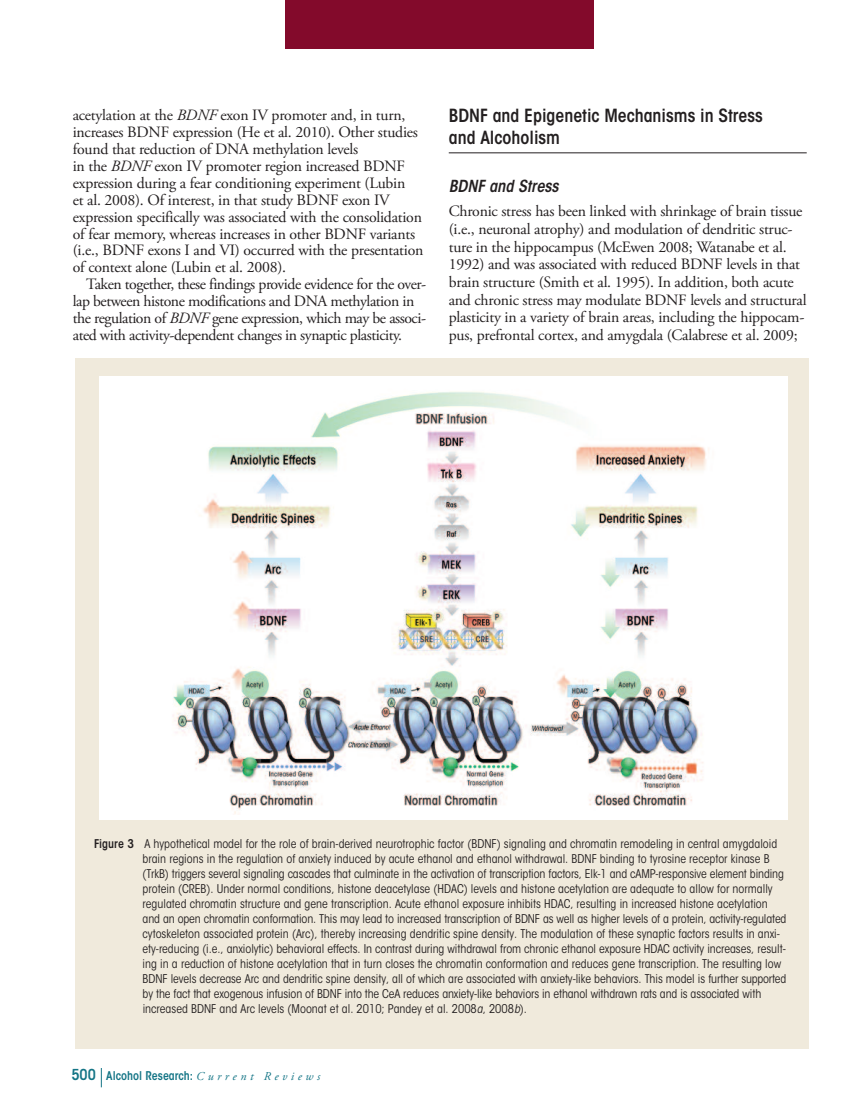
<style>
.page{position:relative;width:851px;height:1107px;background:#fff}
.page>*{position:absolute;margin:0;border:0;box-sizing:border-box;transform-origin:0 0}
.t1{font:600 condensed 18px/21.5px "ITC Avant Garde Std";color:#231f20}
.t2{font:italic 600 condensed 16.5px "ITC Avant Garde Std";color:#231f20}
.t3{font:15.75px/17.7px "Adobe Garamond Pro";letter-spacing:-.015em;color:#231f20}
.t4{font:condensed 12px/15px "ITC Avant Garde Std";color:#231f20}
.t5{font:600 condensed 12px "ITC Avant Garde Std";color:#147586}
.s1{font-style:italic}
.s2{font-weight:600}
.s3{font-size:15px}
.s4{font-family:"Adobe Garamond Pro";font-weight:400;font-style:italic;font-stretch:normal}
</style>
<div class="page">
<hr style="left:448px;top:153px;width:358px;height:1px;background:#231f20">
<svg style="left:101px;top:1068px;width:1px;height:19px"></svg>
<div style="left:285px;top:0;width:308px;height:48px;background:#830a2b"></div>
<div style="left:75px;top:358px;width:733px;height:690px;background:#f0eadc"></div>
<div style="left:100px;top:376px;width:687px;height:444px;background:#fff"></div>
<img style="left:173px;top:391px;width:536px;height:423px">
<p class="t3" style="left:73px;top:108px;width:334px">acetylation at the <span class="s1">BDNF</span> exon IV promoter and, in turn,</p>
<p class="t3" style="left:73px;top:125px;width:346px">increases BDNF expression (He et al. 2010). Other studies</p>
<p class="t3" style="left:73px;top:142px;width:287px">found that reduction of DNA methylation levels</p>
<p class="t3" style="left:73px;top:159px;width:334px">in the <span class="s1">BDNF</span> exon IV promoter region increased BDNF</p>
<p class="t3" style="left:73px;top:175px;width:334px">expression during a fear conditioning experiment (Lubin</p>
<p class="t3" style="left:73px;top:192px;width:318px">et al. 2008). Of interest, in that study BDNF exon IV</p>
<p class="t3" style="left:73px;top:209px;width:350px">expression specifically was associated with the consolidation</p>
<p class="t3" style="left:73px;top:226px;width:344px">of fear memory, whereas increases in other BDNF variants</p>
<p class="t3" style="left:73px;top:243px;width:352px">(i.e., BDNF exons I and VI) occurred with the presentation</p>
<p class="t3" style="left:73px;top:260px;width:215px">of context alone (Lubin et al. 2008).</p>
<p class="t3" style="left:86px;top:277px;width:341px">Taken together, these findings provide evidence for the over-</p>
<p class="t3" style="left:73px;top:294px;width:343px">lap between histone modifications and DNA methylation in</p>
<p class="t3" style="left:73px;top:310px;width:355px">the regulation of <span class="s1">BDNF</span> gene expression, which may be associ-</p>
<p class="t3" style="left:73px;top:327px;width:331px">ated with activity-dependent changes in synaptic plasticity.</p>
<p class="t1" style="left:448px;top:107px;width:315px">BDNF and Epigenetic Mechanisms in Stress and Alcoholism</p>
<p class="t2" style="left:448px;top:180px;width:111px">BDNF and Stress</p>
<p class="t3" style="left:448px;top:204px;width:359px">Chronic stress has been linked with shrinkage of brain tissue (i.e., neuronal atrophy) and modulation of dendritic struc&shy;ture in the hippocampus (McEwen 2008; Watanabe et al.<br>1992) and was associated with reduced BDNF levels in that brain structure (Smith et al. 1995). In addition, both acute and chronic stress may modulate BDNF levels and structural plasticity in a variety of brain areas, including the hippocam&shy;pus, prefrontal cortex, and amygdala (Calabrese et al. 2009;</p>
<p class="t4" style="left:142px;top:837px;width:645px;text-indent:-48px"><span class="s2">Figure 3</span> A hypothetical model for the role of brain-derived neurotrophic factor (BDNF) signaling and chromatin remodeling in central amygdaloid brain regions in the regulation of anxiety induced by acute ethanol and ethanol withdrawal. BDNF binding to tyrosine receptor kinase B (TrkB) triggers several signaling cascades that culminate in the activation of transcription factors, Elk-1 and cAMP-responsive element binding protein (CREB). Under normal conditions, histone deacetylase (HDAC) levels and histone acetylation are adequate to allow for normally regulated chromatin structure and gene transcription. Acute ethanol exposure inhibits HDAC, resulting in increased histone acetylation and an open chromatin conformation. This may lead to increased transcription of BDNF as well as higher levels of a protein, activity-regulated cytoskeleton associated protein (Arc), thereby increasing dendritic spine density. The modulation of these synaptic factors results in anxi&shy;ety-reducing (i.e., anxiolytic) behavioral effects. In contrast during withdrawal from chronic ethanol exposure HDAC activity increases, result&shy;ing in a reduction of histone acetylation that in turn closes the chromatin conformation and reduces gene transcription. The resulting low BDNF levels decrease Arc and dendritic spine density, all of which are associated with anxiety-like behaviors. This model is further supported by the fact that exogenous infusion of BDNF into the CeA reduces anxiety-like behaviors in ethanol withdrawn rats and is associated with increased BDNF and Arc levels (Moonat et al. 2010; Pandey et al. 2008<span class="s1">a</span>, 2008<span class="s1">b</span>).</p>
<p class="t5" style="left:71px;top:1071px;width:250px"><span class="s3">500</span> Alcohol Research: <span class="s4">C u r r e n t R e v i e w s</span></p>
</div>
